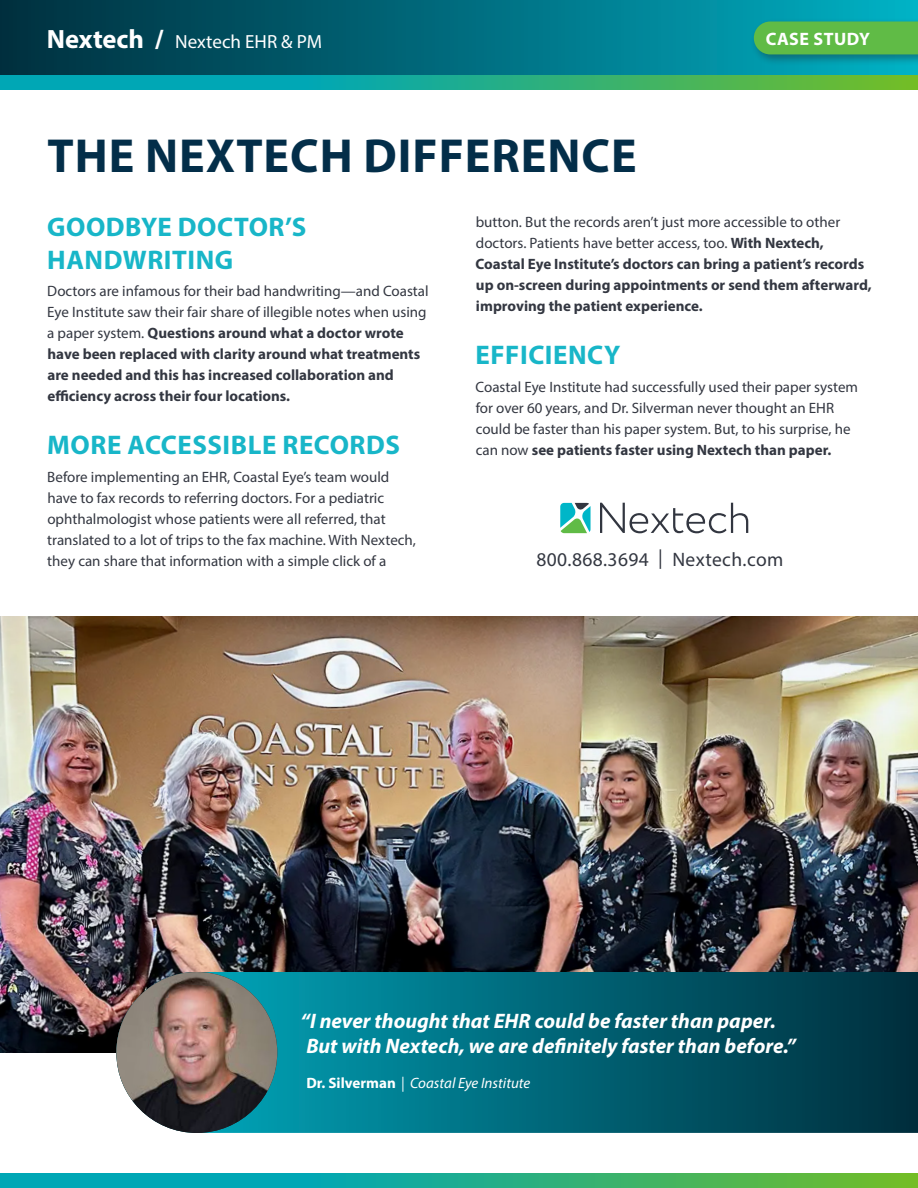
<style>
.page{position:relative;width:918px;height:1188px;background:#fff}
.page>*{position:absolute;margin:0;border:0;box-sizing:border-box;transform-origin:0 0}
.t1{font:700 48px "Myriad Pro";letter-spacing:.02em;color:#032e49}
.t2{font:700 27px/32.4px "Myriad Pro";letter-spacing:.02em;color:#18b6c8}
.t3{font:italic 700 21px/25.2px "Myriad Pro";color:#fff}
.t4{font:19.5px "Myriad Pro";letter-spacing:.02em;color:#333741}
.t5{font:19.05px "Myriad Pro";color:#fff}
.t6{font:700 18px "Myriad Pro";letter-spacing:.025em;color:#fff}
.Body{font:700 15px/21px "Myriad Pro";color:#333741}
.Body-2{font:15px/21px "Myriad Pro";color:#333741}
.t7{font:italic 15px "Myriad Pro";color:#fff}
.s1{font-weight:700;font-size:26.55px}
.s2{font-weight:400}
.s3{font-weight:700}
.s4{font-weight:700;font-style:normal}
</style>
<div class="page">
<div style="left:0;top:0;width:918px;height:83px;background:linear-gradient(to right,#002d3c,#01afc3)"></div>
<div style="left:750px;top:17px;width:168px;height:49px;background:#231f20;opacity:.4"></div>
<div style="left:754px;top:22px;width:164px;height:32px;background:#60bb46"></div>
<svg style="left:0;top:76px;width:918px;height:14px;background:#26ae85"></svg>
<svg style="left:600px;top:503px;width:148px;height:30px"></svg>
<svg style="left:560px;top:503px;width:31px;height:30px"></svg>
<svg style="left:0;top:1174px;width:918px;height:14px;background:#26ae85"></svg>
<img style="left:0;top:617px;width:918px;height:435px">
<svg style="left:116px;top:972px;width:802px;height:161px;background:#046374"></svg>
<img style="left:116px;top:972px;width:161px;height:161px;border-radius:80px">
<p class="t5" style="left:47px;top:30px;width:277px"><span class="s1">Nextech /</span> Nextech EHR &amp; PM</p>
<p class="t6" style="left:766px;top:27px;width:106px">CASE STUDY</p>
<h1 class="t1" style="left:47px;top:125px;width:591px">THE NEXTECH DIFFERENCE</h1>
<h2 class="t2" style="left:47px;top:210px;width:261px">GOODBYE DOCTOR’S<br>HANDWRITING</h2>
<p class="Body" style="left:47px;top:280px;width:383px"><span class="s2">Doctors are infamous for their bad handwriting—and Coastal Eye Institute saw their fair share of illegible notes when using a paper system.</span> Questions around what a doctor wrote have been replaced with clarity around what treatments are needed and this has increased collaboration and efficiency across their four locations.</p>
<h2 class="t2" style="left:47px;top:428px;width:354px">MORE ACCESSIBLE RECORDS</h2>
<p class="Body-2" style="left:47px;top:466px;width:370px">Before implementing an EHR, Coastal Eye’s team would have to fax records to referring doctors. For a pediatric ophthalmologist whose patients were all referred, that translated to a lot of trips to the fax machine. With Nextech, they can share that information with a simple click of a</p>
<p class="Body" style="left:476px;top:211px;width:398px"><span class="s2">button. But the records aren’t just more accessible to other doctors. Patients have better access, too.</span> With Nextech, Coastal Eye Institute’s doctors can bring a patient’s records up on-screen during appointments or send them afterward, improving the patient experience.</p>
<h2 class="t2" style="left:476px;top:338px;width:146px">EFFICIENCY</h2>
<p class="Body-2" style="left:476px;top:376px;width:384px">Coastal Eye Institute had successfully used their paper system for over 60 years, and Dr. Silverman never thought an EHR could be faster than his paper system. But, to his surprise, he can now <span class="s3">see patients faster using Nextech than paper.</span></p>
<p class="t4" style="left:536px;top:547px;width:248px">800.868.3694 | Nextech.com</p>
<p class="t3" style="left:301px;top:1008px;width:497px">“I never thought that EHR could be faster than paper.<br>But with Nextech, we are definitely faster than before.”</p>
<p class="t7" style="left:306px;top:1074px;width:225px"><span class="s4">Dr. Silverman</span> | Coastal Eye Institute</p>
</div>
